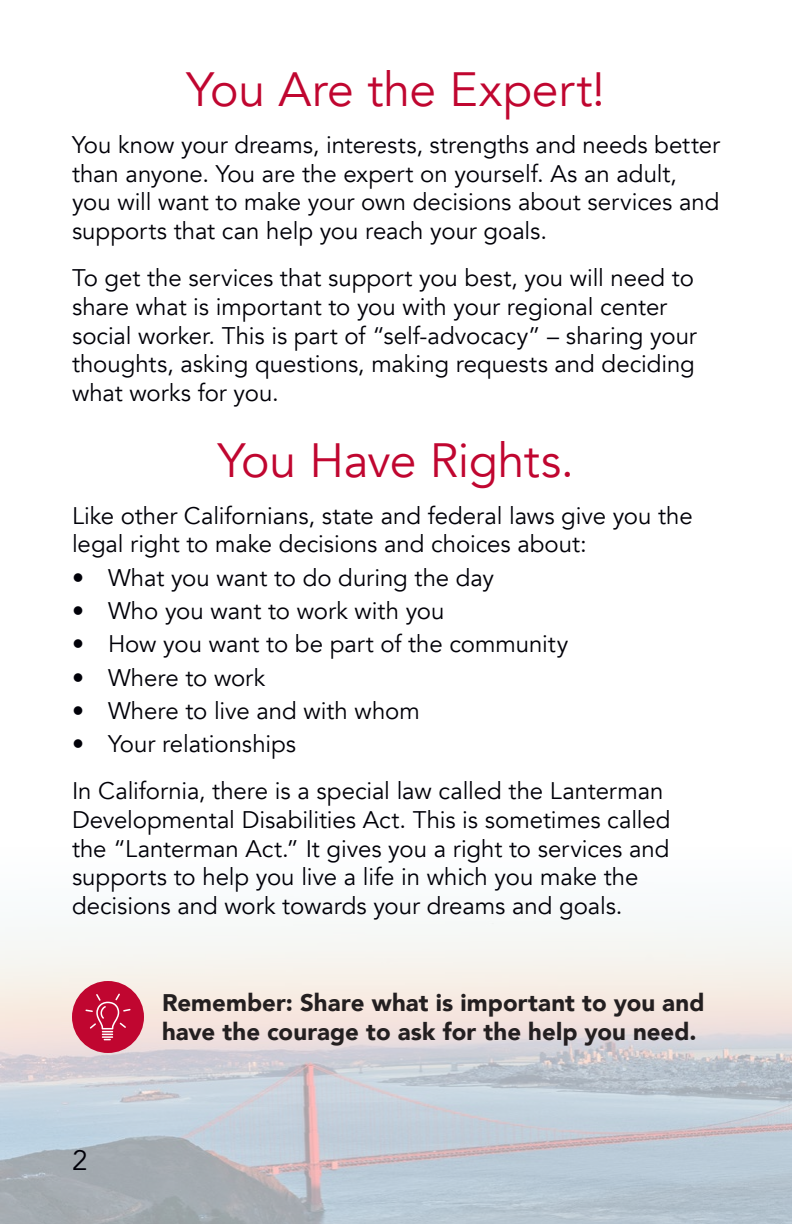
<style>
.page{position:relative;width:792px;height:1224px;background:#fff}
.page>*{position:absolute;margin:0;border:0;box-sizing:border-box;transform-origin:0 0}
.t1{font:48px "Avenir";letter-spacing:-.005em;color:#c00630}
.t2{font:28px "Avenir";color:#000008}
.t3{font:24px/28.8px "Avenir";letter-spacing:-.005em;color:#000008}
.t4{font:900 24px/28.8px "Avenir";letter-spacing:.005em;color:#231f20}
</style>
<div class="page">
<img style="left:0;top:923px;width:792px;height:301px">
<div style="left:72px;top:981px;width:72px;height:72px;background:#c00630;border-radius:50%"></div>
<svg style="left:85px;top:994px;width:46px;height:46px"></svg>
<h1 class="t1" style="left:187px;top:61px;width:420px">You Are the Expert!</h1>
<p class="t3" style="left:72px;top:131px;width:649px">You know your dreams, interests, strengths and needs better than anyone. You are the expert on yourself. As an adult, you will want to make your own decisions about services and supports that can help you reach your goals.</p>
<p class="t3" style="left:72px;top:264px;width:626px">To get the services that support you best, you will need to share what is important to you with your regional center social worker. This is part of “self-advocacy” – sharing your thoughts, asking questions, making requests and deciding what works for you.</p>
<h1 class="t1" style="left:218px;top:432px;width:358px">You Have Rights.</h1>
<p class="t3" style="left:72px;top:501px;width:622px">Like other Californians, state and federal laws give you the legal right to make decisions and choices about:</p>
<p class="t3" style="left:72px;top:563px;width:424px">• What you want to do during the day</p>
<p class="t3" style="left:72px;top:597px;width:374px">• Who you want to work with you</p>
<p class="t3" style="left:72px;top:630px;width:498px">• How you want to be part of the community</p>
<p class="t3" style="left:72px;top:663px;width:195px">• Where to work</p>
<p class="t3" style="left:72px;top:697px;width:349px">• Where to live and with whom</p>
<p class="t3" style="left:72px;top:721px;width:593px;line-height:46.8px">• Your relationships<br>In California, there is a special law called the Lanterman</p>
<p class="t3" style="left:72px;top:805px;width:600px">Developmental Disabilities Act. This is sometimes called the “Lanterman Act.” It gives you a right to services and supports to help you live a life in which you make the decisions and work towards your dreams and goals.</p>
<p class="t2" style="left:72px;top:1144px;width:17px">2</p>
<p class="t4" style="left:162px;top:988px;width:544px">Remember: Share what is important to you and have the courage to ask for the help you need.</p>
</div>
